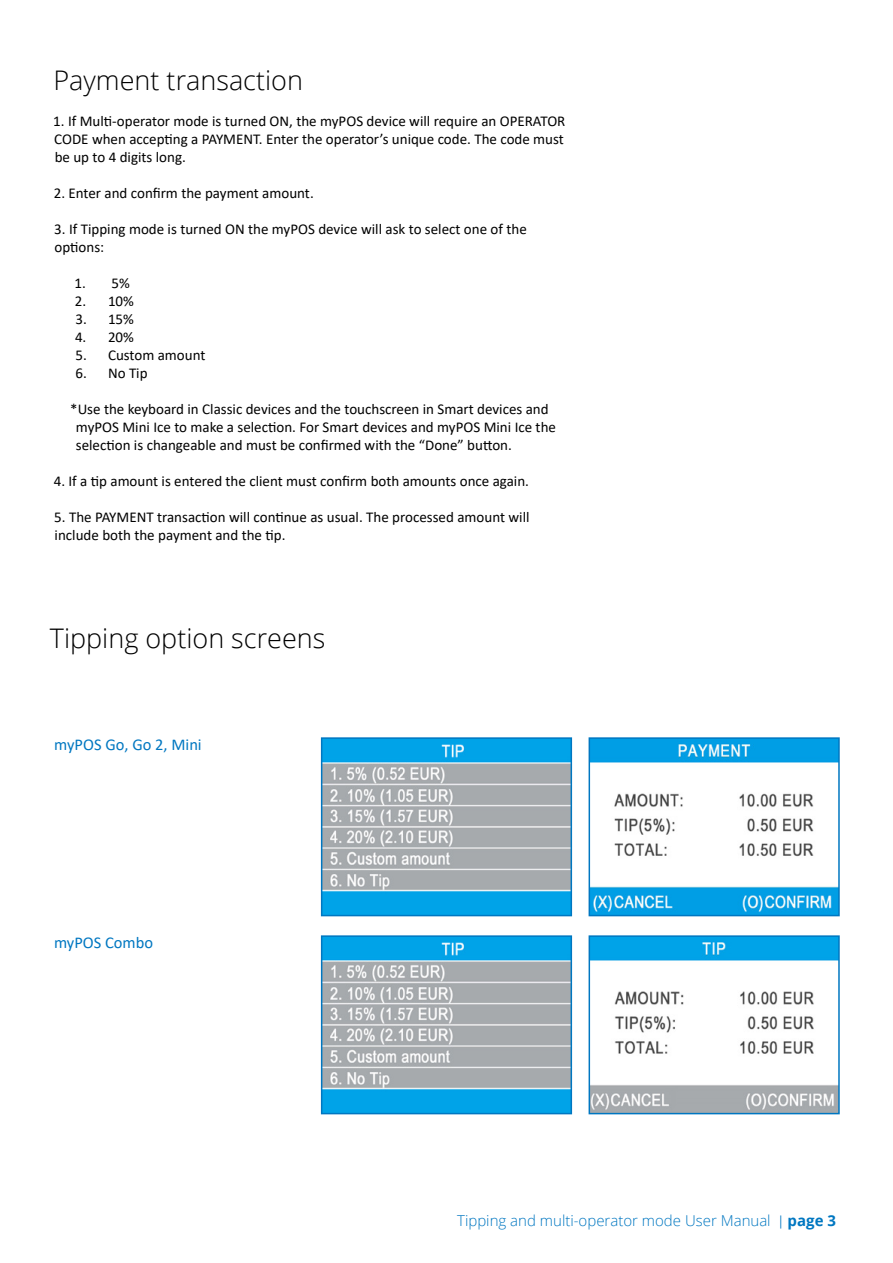
<style>
.page{position:relative;width:893px;height:1263px;background:#fff}
.page>*{position:absolute;margin:0;border:0;box-sizing:border-box;transform-origin:0 0}
.t1{font:300 27px "Open Sans";color:#000}
.t2{font:16.5px "Calibri";color:#0077c1}
.t3{font:15px/18px "Calibri";color:#000}
.t4{font:300 15px "Open Sans";color:#0077c1}
.s1{font-family:"Calibri"}
.s2{font-weight:700}
</style>
<div class="page">
<img style="left:324px;top:740px;width:245px;height:173px">
<div style="left:321px;top:737px;width:251px;height:179px;border:2px solid #0077c1"></div>
<img style="left:592px;top:740px;width:245px;height:173px">
<div style="left:589px;top:737px;width:251px;height:179px;border:2px solid #0077c1"></div>
<img style="left:324px;top:938px;width:245px;height:173px">
<div style="left:321px;top:935px;width:251px;height:179px;border:2px solid #0077c1"></div>
<img style="left:592px;top:938px;width:245px;height:173px">
<div style="left:589px;top:935px;width:251px;height:179px;border:2px solid #0077c1"></div>
<h1 class="t1" style="left:53px;top:62px;width:251px">Payment transaction</h1>
<p class="t3" style="left:53px;top:112px;width:514px;text-align:justify">1. If Multi-operator mode is turned ON, the myPOS device will require an OPERATOR CODE when accepting a PAYMENT. Enter the operator’s unique code. The code must be up to 4 digits long.</p>
<p class="t3" style="left:54px;top:184px;width:262px">2. Enter and confirm the payment amount.</p>
<p class="t3" style="left:54px;top:220px;width:474px">3. If Tipping mode is turned ON the myPOS device will ask to select one of the options:</p>
<p class="t3" style="left:75px;top:274px;width:57px">1. 5%</p>
<p class="t3" style="left:75px;top:292px;width:60px">2. 10%</p>
<p class="t3" style="left:75px;top:310px;width:60px">3. 15%</p>
<p class="t3" style="left:75px;top:328px;width:60px">4. 20%</p>
<p class="t3" style="left:76px;top:346px;width:131px">5. Custom amount</p>
<p class="t3" style="left:75px;top:364px;width:74px">6. No Tip</p>
<p class="t3" style="left:76px;top:400px;width:482px;text-indent:-6px">*Use the keyboard in Classic devices and the touchscreen in Smart devices and myPOS Mini Ice to make a selection. For Smart devices and myPOS Mini Ice the selection is changeable and must be confirmed with the “Done” button.</p>
<p class="t3" style="left:54px;top:472px;width:477px">4. If a tip amount is entered the client must confirm both amounts once again.</p>
<p class="t3" style="left:54px;top:508px;width:477px">5. The PAYMENT transaction will continue as usual. The processed amount will include both the payment and the tip.</p>
<h1 class="t1" style="left:50px;top:620px;width:277px">Tipping option screens</h1>
<p class="t2" style="left:54px;top:733px;width:149px">myPOS Go, Go 2, Mini</p>
<p class="t2" style="left:54px;top:931px;width:101px">myPOS Combo</p>
<p class="t4" style="left:457px;top:1211px;width:380px">Tipping and multi-operator mode User Manual <span class="s1">|</span> <span class="s2">page 3</span></p>
</div>
